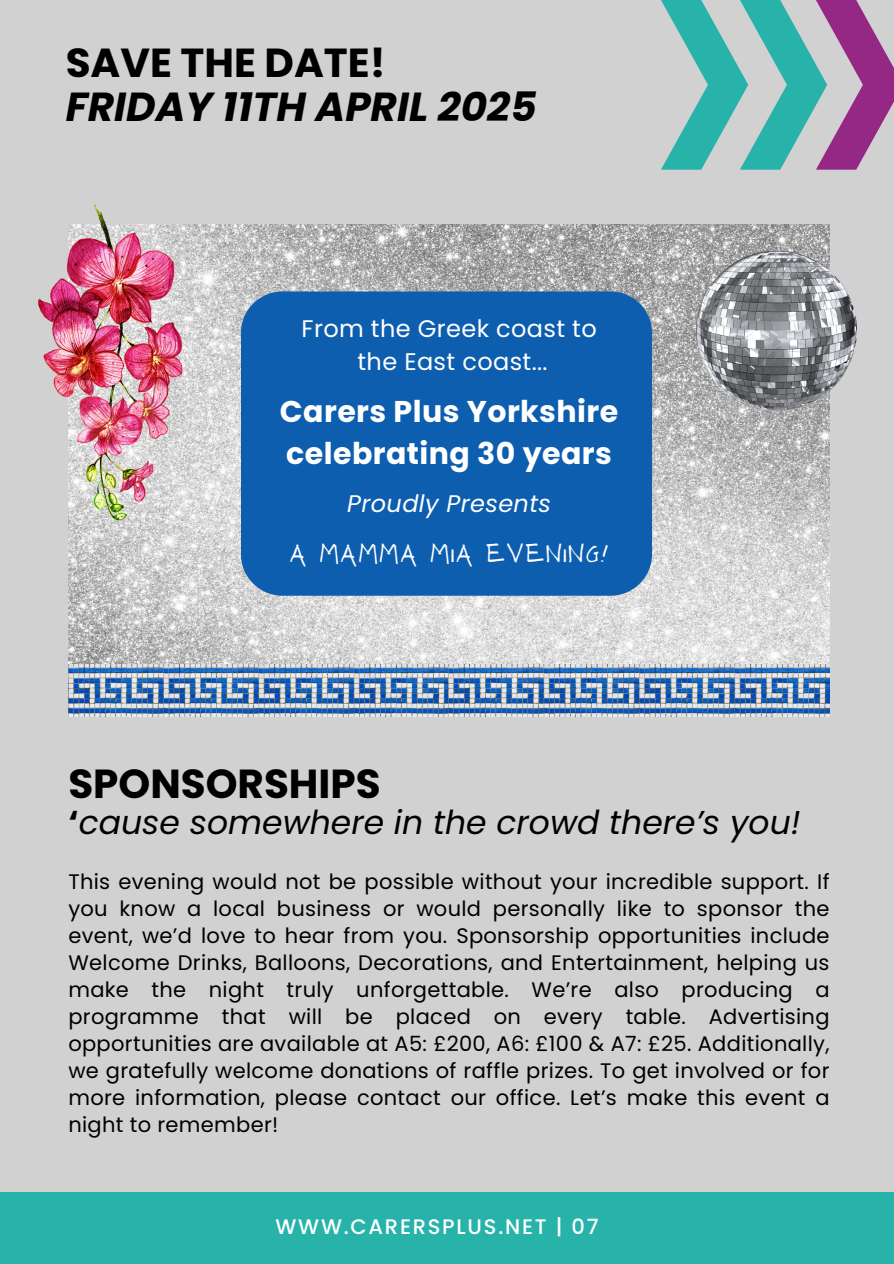
<style>
.page{position:relative;width:894px;height:1264px;background:#fff}
.page>*{position:absolute;margin:0;border:0;box-sizing:border-box;transform-origin:0 0}
.t1{font:italic 700 40.5px/43.8px "Poppins";color:#000}
.t2{font:700 40.5px "Poppins";color:#000}
.t3{font:37.5px "NF ANTIO Regular";letter-spacing:.015em;color:#fff}
.t4{font:italic 33px "Poppins";color:#000}
.t5{font:700 30px/41.7px "Poppins";letter-spacing:.015em;color:#fff}
.t6{font:24px/33.5px "Poppins";letter-spacing:.015em;color:#fff;text-align:center}
.t7{font:italic 24px "Poppins";letter-spacing:.015em;color:#fff}
.t8{font:21px/27px "Poppins";letter-spacing:.015em;color:#000;text-align:justify}
.t9{font:500 21px "Poppins";letter-spacing:.085em;color:#fff}
.s1{font-style:normal}
.s2{font-weight:700;font-style:normal}
</style>
<div class="page">
<div style="left:0;top:0;width:893px;height:1263px;background:#d1d1d1"></div>
<div style="left:0;top:1192px;width:893px;height:71px;background:#28b3aa"></div>
<svg style="left:661px;top:0;width:232px;height:170px"></svg>
<img style="left:68px;top:225px;width:760px;height:440px">
<img style="left:696px;top:242px;width:160px;height:168px">
<img style="left:38px;top:204px;width:145px;height:330px">
<img style="left:68px;top:665px;width:761px;height:51px">
<div style="left:241px;top:291px;width:411px;height:304px;background:#0d5eaf"></div>
<p class="t1" style="left:66px;top:41px;width:472px"><span class="s1">SAVE THE DATE!<br></span>FRIDAY 11TH APRIL 2025</p>
<p class="t6" style="left:301px;top:311px;width:296px">From the Greek coast to the East coast...</p>
<p class="t5" style="left:280px;top:391px;width:340px">Carers Plus Yorkshire celebrating 30 years</p>
<h5 class="t7" style="left:347px;top:487px;width:205px">Proudly Presents</h5>
<h3 class="t3" style="left:289px;top:528px;width:321px">a Mamma Mia Evening!</h3>
<p class="t2" style="left:68px;top:755px;width:314px">SPONSORSHIPS</p>
<p class="t4" style="left:68px;top:799px;width:733px"><span class="s2">‘</span>cause somewhere in the crowd there’s you!</p>
<h5 class="t8" style="left:68px;top:868px;width:762px">This evening would not be possible without your incredible support. If you know a local business or would personally like to sponsor the event, we’d love to hear from you. Sponsorship opportunities include Welcome Drinks, Balloons, Decorations, and Entertainment, helping us make the night truly unforgettable. We’re also producing a programme that will be placed on every table. Advertising opportunities are available at A5: £200, A6: £100 &amp; A7: £25. Additionally, we gratefully welcome donations of raffle prizes. To get involved or for more information, please contact our office. Let’s make this event a night to remember!</h5>
<h1 class="t9" style="left:275px;top:1212px;width:324px">WWW.CARERSPLUS.NET | 07</h1>
</div>
